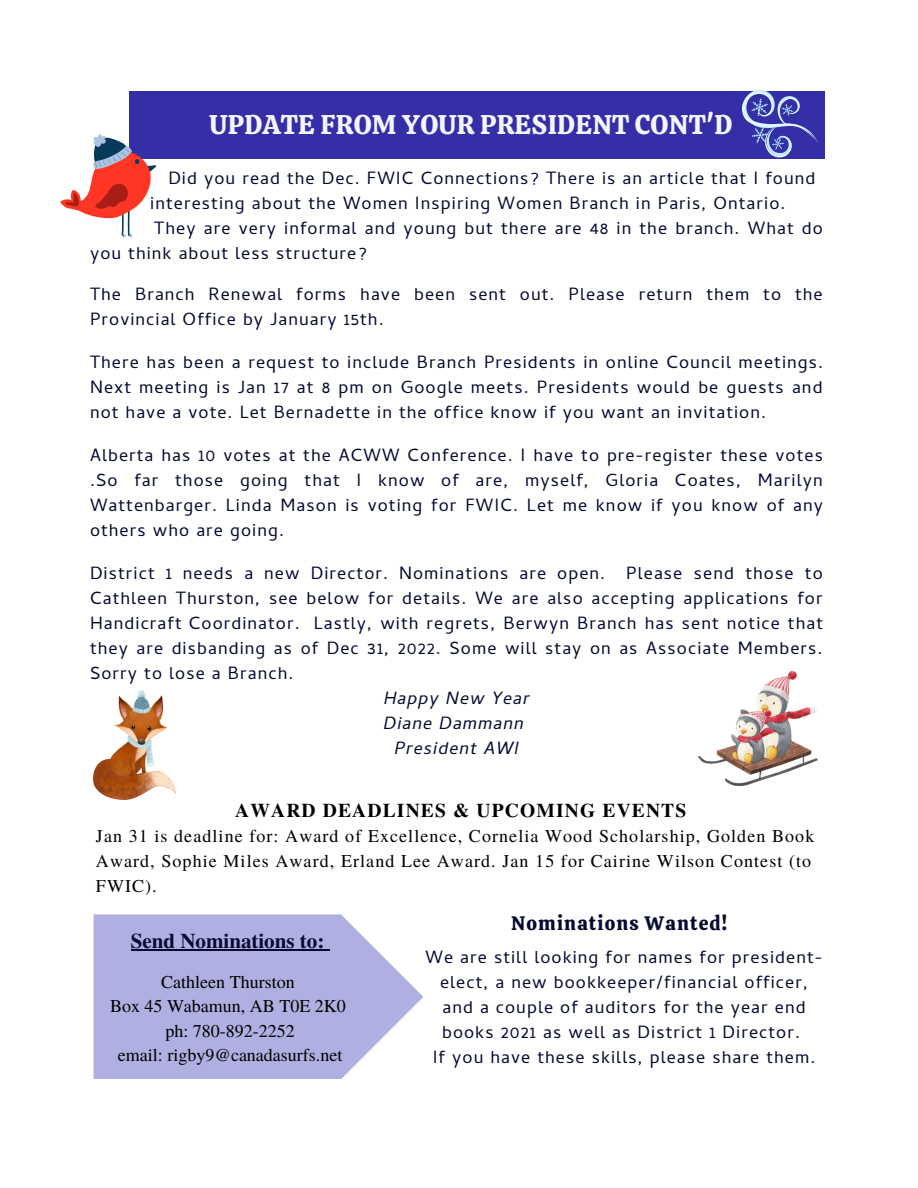
<style>
.page{position:relative;width:918px;height:1188px;background:#fff}
.page>*{position:absolute;margin:0;border:0;box-sizing:border-box;transform-origin:0 0}
.t1{font:27px "Calistoga";letter-spacing:.01em;color:#f4f6fc}
.t2{font:700 21px "Te X Gyre Termes";color:#050a30}
.t3{font:700 19.5px "Te X Gyre Termes";letter-spacing:.06em;color:#000}
.t4{font:19.5px "Calistoga";letter-spacing:.06em;color:#050a30}
.t5{font:18px/25px "Cambay";letter-spacing:.06em;color:#050a30;text-align:justify}
.t6{font:18px/24.8px "Te X Gyre Termes";letter-spacing:.06em;color:#000}
.t7{font:18px/24.5px "Te X Gyre Termes";color:#000;text-align:center}
.t8{font:italic 18px/25px "Cambay";letter-spacing:.06em;color:#050a30;text-align:center}
</style>
<div class="page">
<div style="left:129px;top:92px;width:696px;height:66px;background:#342fa6"></div>
<svg style="left:94px;top:914px;width:329px;height:165px;background:#b9b9e4"></svg>
<hr style="left:131px;top:949px;width:193px;height:2px;background:#050a30">
<svg style="left:324px;top:949px;width:6px;height:2px"></svg>
<svg style="left:60px;top:134px;width:97px;height:104px"></svg>
<img style="left:94px;top:690px;width:82px;height:109px">
<svg style="left:742px;top:90px;width:76px;height:67px"></svg>
<img style="left:698px;top:672px;width:120px;height:113px">
<h1 class="t1" style="left:210px;top:107px;width:524px">UPDATE FROM YOUR PRESIDENT CONT'D</h1>
<p class="t5" style="left:168px;top:165px;width:649px">Did you read the Dec. FWIC Connections? There is an article that I found</p>
<p class="t5" style="left:150px;top:190px;width:637px">interesting about the Women Inspiring Women Branch in Paris, Ontario.</p>
<p class="t5" style="left:154px;top:215px;width:670px">They are very informal and young but there are 48 in the branch. What do</p>
<p class="t5" style="left:90px;top:240px;width:278px">you think about less structure?</p>
<p class="t5" style="left:90px;top:281px;width:734px">The Branch Renewal forms have been sent out. Please return them to the<br>Provincial Office by January 15th.</p>
<p class="t5" style="left:90px;top:349px;width:735px">There has been a request to include Branch Presidents in online Council meetings.<br>Next meeting is Jan 17 at 8 pm on Google meets. Presidents would be guests and not have a vote. Let Bernadette in the office know if you want an invitation.</p>
<p class="t5" style="left:90px;top:442px;width:734px">Alberta has 10 votes at the ACWW Conference. I have to pre-register these votes .So far those going that I know of are, myself, Gloria Coates, Marilyn Wattenbarger. Linda Mason is voting for FWIC. Let me know if you know of any others who are going.</p>
<p class="t5" style="left:90px;top:560px;width:735px">District 1 needs a new Director. Nominations are open. Please send those to Cathleen Thurston, see below for details. We are also accepting applications for Handicraft Coordinator. Lastly, with regrets, Berwyn Branch has sent notice that they are disbanding as of Dec 31, 2022. Some will stay on as Associate Members.<br>Sorry to lose a Branch.</p>
<p class="t8" style="left:384px;top:685px;width:148px">Happy New Year<br>Diane Dammann<br>President AWI</p>
<p class="t3" style="left:235px;top:796px;width:453px">AWARD DEADLINES &amp; UPCOMING EVENTS</p>
<p class="t6" style="left:96px;top:823px;width:720px">Jan 31 is deadline for: Award of Excellence, Cornelia Wood Scholarship, Golden Book<br>Award, Sophie Miles Award, Erland Lee Award. Jan 15 for Cairine Wilson Contest (to<br>FWIC).</p>
<p class="t2" style="left:131px;top:924px;width:195px">Send Nominations to:</p>
<p class="t7" style="left:110px;top:969px;width:237px">Cathleen Thurston<br>Box 45 Wabamun, AB T0E 2K0 ph: 780-892-2252<br>email: rigby9@canadasurfs.net</p>
<p class="t4" style="left:511px;top:911px;width:218px">Nominations Wanted!</p>
<p class="t5" style="left:426px;top:944px;width:399px;text-align:center">We are still looking for names for president&shy;elect, a new bookkeeper/financial officer, and a couple of auditors for the year end books 2021 as well as District 1 Director.<br>If you have these skills, please share them.</p>
</div>
